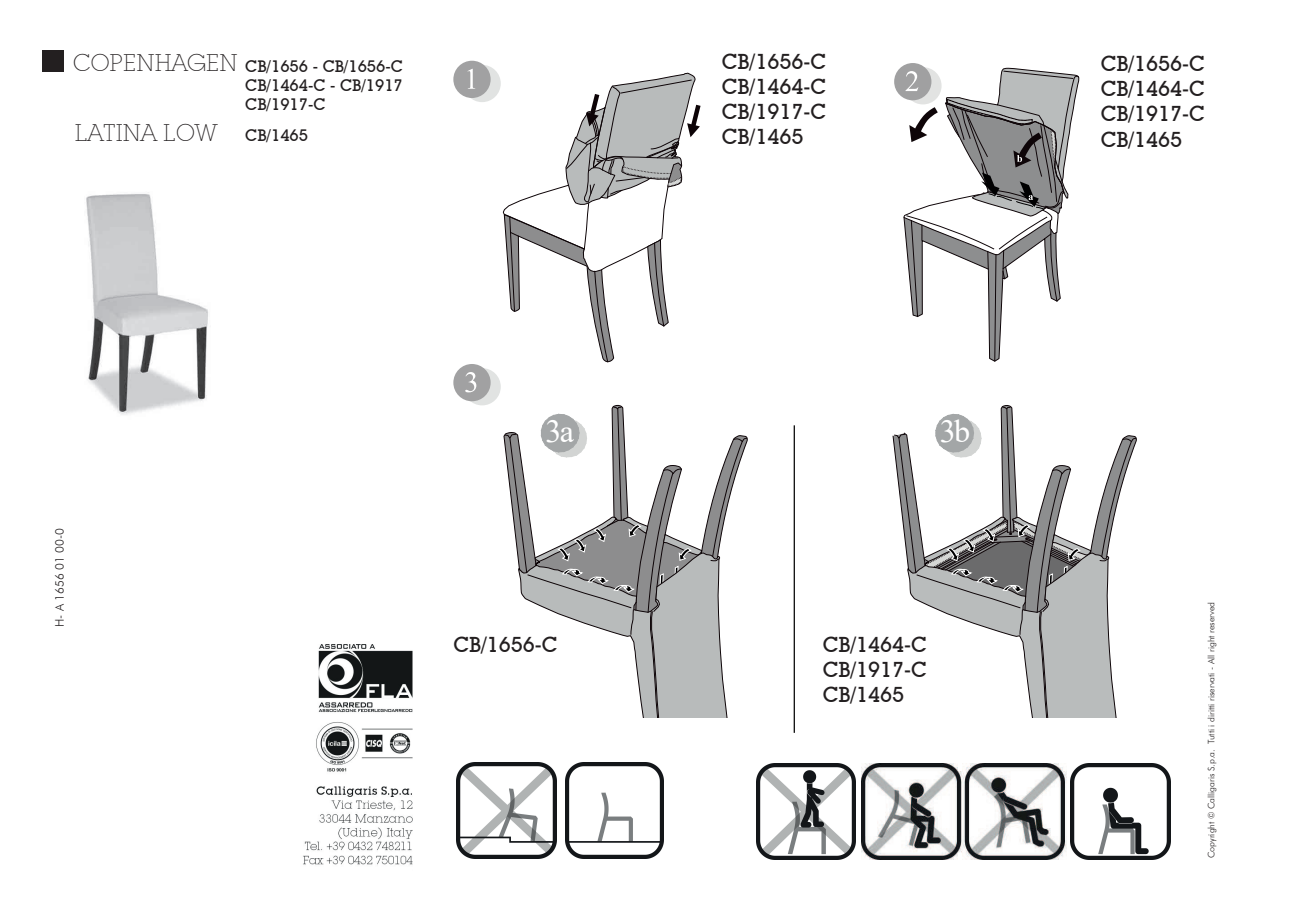
<style>
.page{position:relative;width:1289px;height:919px;background:#fff}
.page>*{position:absolute;margin:0;border:0;box-sizing:border-box;transform-origin:0 0}
.t1{font:32.1px "Times New Roman";color:#fff}
.t2{font:300 23.4px "Lubalin Graph IT Cby BT Xtra";color:#231f20}
.t3{font:500 21px/25.2px "Lubalin Graph IT Cby BT";color:#231f20;text-align:justify}
.t4{font:500 16.2px/19.4px "Lubalin Graph IT Cby BT";color:#231f20;text-align:justify}
.t5{font:300 11.85px "Futura BT";color:#231f20}
.t6{font:300 9px "Futura BT";color:#231f20}
.s1{font-family:"Lubalin Graph IT Cby BT";font-weight:500;font-size:16.2px}
</style>
<div class="page">
<div style="left:463px;top:368px;width:38px;height:37px;background:#e1e3e2;border-radius:50%"></div>
<div style="left:453px;top:364px;width:37px;height:37px;background:#a1a1a2;border-radius:50%"></div>
<svg style="left:465px;top:372px;width:11px;height:20px"></svg>
<svg style="left:502px;top:72px;width:198px;height:290px"></svg>
<div style="left:463px;top:65px;width:38px;height:37px;background:#e1e3e2;border-radius:50%"></div>
<div style="left:453px;top:61px;width:37px;height:37px;background:#a1a1a2;border-radius:50%"></div>
<svg style="left:467px;top:69px;width:8px;height:20px"></svg>
<div style="left:904px;top:67px;width:37px;height:37px;background:#ebebeb;border-radius:50%"></div>
<div style="left:894px;top:63px;width:37px;height:37px;background:#a0a0a1;border-radius:50%"></div>
<svg style="left:903px;top:68px;width:176px;height:294px"></svg>
<img style="left:756px;top:763px;width:100px;height:96px">
<img style="left:1070px;top:763px;width:99px;height:96px">
<img style="left:457px;top:762px;width:99px;height:96px">
<img style="left:565px;top:762px;width:98px;height:96px">
<img style="left:861px;top:763px;width:101px;height:96px">
<img style="left:962px;top:763px;width:104px;height:96px">
<svg style="left:892px;top:405px;width:244px;height:313px"></svg>
<svg style="left:503px;top:405px;width:244px;height:312px"></svg>
<hr style="left:793px;top:425px;width:2px;height:307px;background:#000">
<img style="left:303px;top:644px;width:109px;height:221px">
<div style="left:43px;top:50px;width:21px;height:21px;background:#231f20"></div>
<img style="left:86px;top:192px;width:122px;height:223px">
<p class="t2" style="left:73px;top:48px;width:166px">COPENHAGEN</p>
<p class="t4" style="left:245px;top:56px;width:159px">CB/1656 - CB/1656-C CB/1464-C - CB/1917<br>CB/1917-C</p>
<p class="t2" style="left:75px;top:118px;width:235px">LATINA LOW <span class="s1">CB/1465</span></p>
<p class="t3" style="left:722px;top:48px;width:106px">CB/1656-C CB/1464-C CB/1917-C CB/1465</p>
<p class="t5" style="left:52px;top:627px;width:100px;rotate:-90deg">H- A 1656 01 00-0</p>
<h1 class="t1" style="left:545px;top:413px;width:30px">3a</h1>
<h1 class="t1" style="left:939px;top:413px;width:32px">3b</h1>
<p class="t3" style="left:453px;top:631px;width:106px">CB/1656-C</p>
<p class="t3" style="left:822px;top:631px;width:106px">CB/1464-C CB/1917-C CB/1465</p>
<p class="t3" style="left:1100px;top:51px;width:106px">CB/1656-C CB/1464-C CB/1917-C CB/1465</p>
<p class="t6" style="left:1205px;top:858px;width:258px;rotate:-90deg">Copyright © Calligaris S.p.a. Tutti i diritti riservati - All right reserved</p>
</div>
